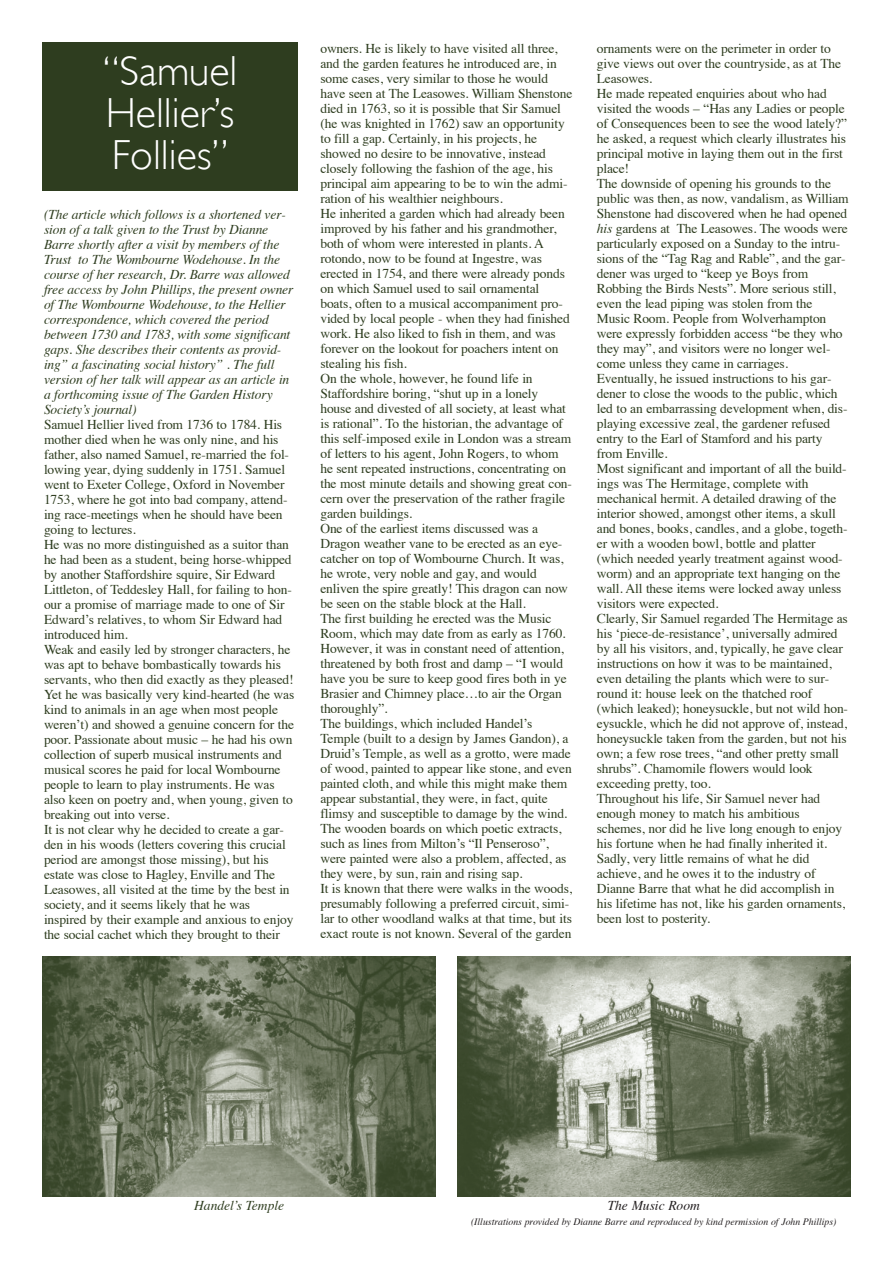
<style>
.page{position:relative;width:893px;height:1263px;background:#fff}
.page>*{position:absolute;margin:0;border:0;box-sizing:border-box;transform-origin:0 0}
.t1{font:300 42px/42px "Gill Sans";color:#fff;text-align:justify}
.t2{font:13.5px/15px "Times";letter-spacing:-.01em;color:#2e3d1f}
.t3{font:italic 13.5px/15px "Times";letter-spacing:-.01em;color:#2e3d1f}
.t4{font:italic 13.5px "Times";color:#231f20}
.t5{font:italic 9.75px "Times";color:#231f20}
.s1{font-style:italic}
</style>
<div class="page">
<div style="left:43px;top:43px;width:255px;height:148px;background:#2e3d1f"></div>
<img style="left:43px;top:957px;width:393px;height:240px">
<img style="left:457px;top:957px;width:393px;height:240px">
<h1 class="t1" style="left:103px;top:50px;width:136px">“Samuel Hellier’s Follies”</h1>
<p class="t3" style="left:44px;top:208px;width:251px">(The article which follows is a shortened ver&shy;sion of a talk given to the Trust by Dianne Barre shortly after a visit by members of the Trust to The Wombourne Wodehouse. In the course of her research, Dr. Barre was allowed free access by John Phillips, the present owner of The Wombourne Wodehouse, to the Hellier correspondence, which covered the period between 1730 and 1783, with some significant gaps. She describes their contents as provid&shy;ing” a fascinating social history” . The full version of her talk will appear as an article in a forthcoming issue of The Garden History Society’s journal)</p>
<p class="t2" style="left:44px;top:418px;width:252px">Samuel Hellier lived from 1736 to 1784. His mother died when he was only nine, and his father, also named Samuel, re-married the fol&shy;lowing year, dying suddenly in 1751. Samuel went to Exeter College, Oxford in November 1753, where he got into bad company, attend&shy;ing race-meetings when he should have been going to lectures.<br>He was no more distinguished as a suitor than he had been as a student, being horse-whipped by another Staffordshire squire, Sir Edward Littleton, of Teddesley Hall, for failing to hon&shy;our a promise of marriage made to one of Sir Edward’s relatives, to whom Sir Edward had introduced him.<br>Weak and easily led by stronger characters, he was apt to behave bombastically towards his servants, who then did exactly as they pleased!<br>Yet he was basically very kind-hearted (he was kind to animals in an age when most people weren’t) and showed a genuine concern for the poor. Passionate about music – he had his own collection of superb musical instruments and musical scores he paid for local Wombourne people to learn to play instruments. He was also keen on poetry and, when young, given to breaking out into verse.<br>It is not clear why he decided to create a gar&shy;den in his woods (letters covering this crucial period are amongst those missing), but his estate was close to Hagley, Enville and The Leasowes, all visited at the time by the best in society, and it seems likely that he was inspired by their example and anxious to enjoy the social cachet which they brought to their</p>
<p class="t2" style="left:320px;top:42px;width:254px">owners. He is likely to have visited all three, and the garden features he introduced are, in some cases, very similar to those he would have seen at The Leasowes. William Shenstone died in 1763, so it is possible that Sir Samuel (he was knighted in 1762) saw an opportunity to fill a gap. Certainly, in his projects, he showed no desire to be innovative, instead closely following the fashion of the age, his principal aim appearing to be to win the admi&shy;ration of his wealthier neighbours.<br>He inherited a garden which had already been improved by his father and his grandmother, both of whom were interested in plants. A rotondo, now to be found at Ingestre, was erected in 1754, and there were already ponds on which Samuel used to sail ornamental boats, often to a musical accompaniment pro&shy;vided by local people - when they had finished work. He also liked to fish in them, and was forever on the lookout for poachers intent on stealing his fish.<br>On the whole, however, he found life in Staffordshire boring, “shut up in a lonely house and divested of all society, at least what is rational”. To the historian, the advantage of this self-imposed exile in London was a stream of letters to his agent, John Rogers, to whom he sent repeated instructions, concentrating on the most minute details and showing great con&shy;cern over the preservation of the rather fragile garden buildings.<br>One of the earliest items discussed was a Dragon weather vane to be erected as an eye&shy;catcher on top of Wombourne Church. It was, he wrote, very noble and gay, and would enliven the spire greatly! This dragon can now be seen on the stable block at the Hall.<br>The first building he erected was the Music Room, which may date from as early as 1760.<br>However, it was in constant need of attention, threatened by both frost and damp – “I would have you be sure to keep good fires both in ye Brasier and Chimney place…to air the Organ thoroughly”.<br>The buildings, which included Handel’s Temple (built to a design by James Gandon), a Druid’s Temple, as well as a grotto, were made of wood, painted to appear like stone, and even painted cloth, and while this might make them appear substantial, they were, in fact, quite flimsy and susceptible to damage by the wind.<br>The wooden boards on which poetic extracts, such as lines from Milton’s “Il Penseroso”, were painted were also a problem, affected, as they were, by sun, rain and rising sap.<br>It is known that there were walks in the woods, presumably following a preferred circuit, simi&shy;lar to other woodland walks at that time, but its exact route is not known. Several of the garden</p>
<p class="t2" style="left:597px;top:42px;width:253px">ornaments were on the perimeter in order to give views out over the countryside, as at The Leasowes.<br>He made repeated enquiries about who had visited the woods – “Has any Ladies or people of Consequences been to see the wood lately?” he asked, a request which clearly illustrates his principal motive in laying them out in the first place!<br>The downside of opening his grounds to the public was then, as now, vandalism, as William Shenstone had discovered when he had opened <span class="s1">his</span> gardens at The Leasowes. The woods were particularly exposed on a Sunday to the intru&shy;sions of the “Tag Rag and Rable”, and the gar&shy;dener was urged to “keep ye Boys from Robbing the Birds Nests”. More serious still, even the lead piping was stolen from the Music Room. People from Wolverhampton were expressly forbidden access “be they who they may”, and visitors were no longer wel&shy;come unless they came in carriages.<br>Eventually, he issued instructions to his gar&shy;dener to close the woods to the public, which led to an embarrassing development when, dis&shy;playing excessive zeal, the gardener refused entry to the Earl of Stamford and his party from Enville.<br>Most significant and important of all the build&shy;ings was The Hermitage, complete with mechanical hermit. A detailed drawing of the interior showed, amongst other items, a skull and bones, books, candles, and a globe, togeth&shy;er with a wooden bowl, bottle and platter (which needed yearly treatment against wood&shy;worm) and an appropriate text hanging on the wall. All these items were locked away unless visitors were expected.<br>Clearly, Sir Samuel regarded The Hermitage as his ‘piece-de-resistance’, universally admired by all his visitors, and, typically, he gave clear instructions on how it was to be maintained, even detailing the plants which were to sur&shy;round it: house leek on the thatched roof (which leaked); honeysuckle, but not wild hon&shy;eysuckle, which he did not approve of, instead, honeysuckle taken from the garden, but not his own; a few rose trees, “and other pretty small shrubs”. Chamomile flowers would look exceeding pretty, too.<br>Throughout his life, Sir Samuel never had enough money to match his ambitious schemes, nor did he live long enough to enjoy his fortune when he had finally inherited it.<br>Sadly, very little remains of what he did achieve, and he owes it to the industry of Dianne Barre that what he did accomplish in his lifetime has not, like his garden ornaments, been lost to posterity.</p>
<p class="t3" style="left:194px;top:1199px;width:91px">Handel’s Temple</p>
<p class="t4" style="left:608px;top:1200px;width:94px">The Music Room</p>
<p class="t5" style="left:471px;top:1217px;width:367px">(Illustrations provided by Dianne Barre and reproduced by kind permission of John Phillips)</p>
</div>
